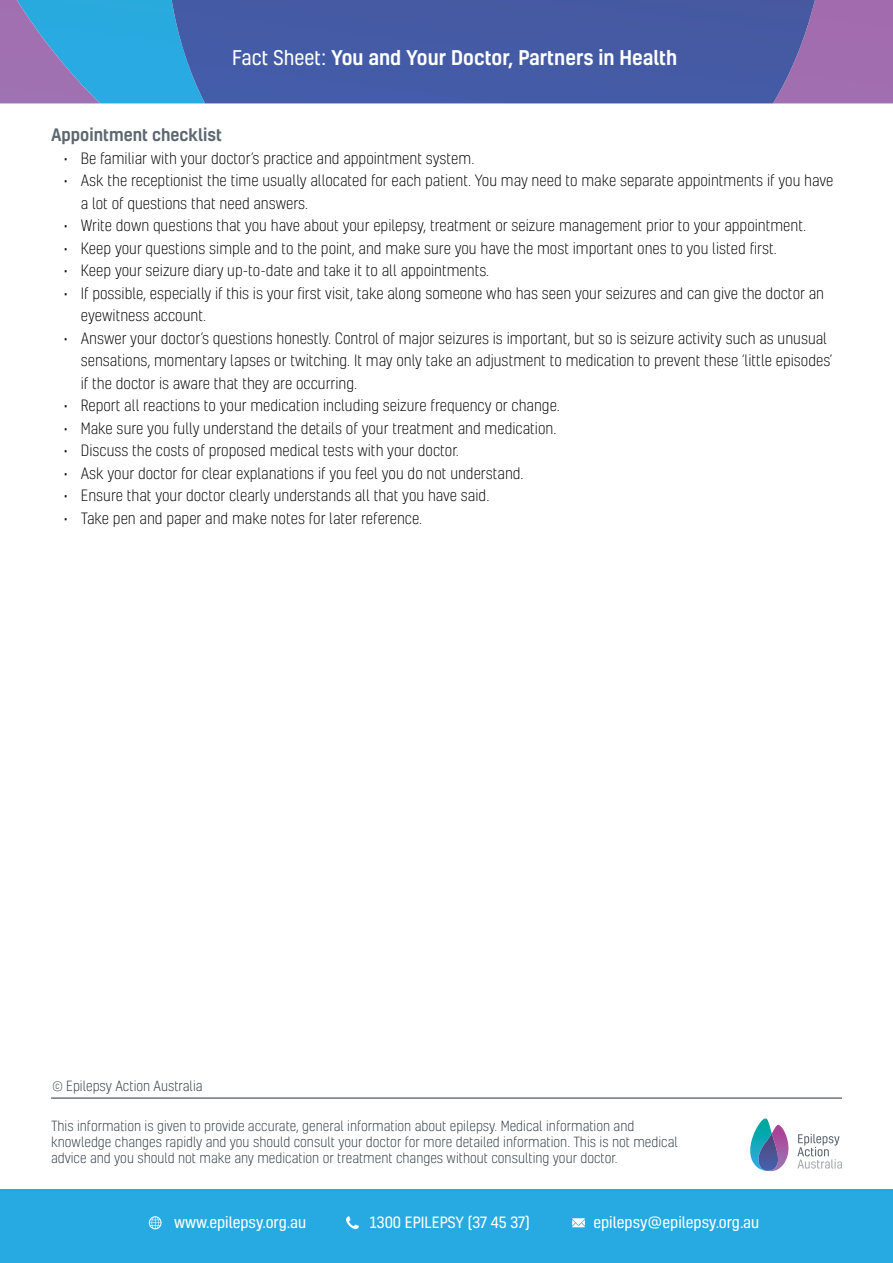
<style>
.page{position:relative;width:893px;height:1263px;background:#fff}
.page>*{position:absolute;margin:0;border:0;box-sizing:border-box;transform-origin:0 0}
.t1{font:500 19.5px "Kelson";color:#fff}
.t2{font:500 16.5px "Kelson";color:#5d6771}
.t3{font:300 15px/22.5px "Kelson";color:#000}
.t4{font:15px "Kelson";color:#fff}
.t5{font:300 13.5px/16.2px "Kelson";color:#29333d}
.s1{font-weight:400}
</style>
<div class="page">
<div style="left:0;top:1190px;width:893px;height:73px;background:#27aae1"></div>
<div style="left:815px;top:0;width:78px;height:103px;background:#a26dae"></div>
<div style="left:412px;top:0;width:403px;height:103px;background:#455aa4"></div>
<img style="left:0;top:0;width:412px;height:103px">
<svg style="left:148px;top:1216px;width:14px;height:13px"></svg>
<svg style="left:572px;top:1218px;width:13px;height:9px"></svg>
<svg style="left:346px;top:1216px;width:13px;height:13px"></svg>
<hr style="left:51px;top:1098px;width:791px;height:1px;background:#29333d">
<svg style="left:750px;top:1118px;width:39px;height:51px"></svg>
<img style="left:758px;top:1133px;width:21px;height:38px">
<svg style="left:797px;top:1134px;width:45px;height:35px"></svg>
<h1 class="t1" style="left:232px;top:44px;width:447px"><span class="s1">Fact Sheet:</span> You and Your Doctor, Partners in Health</h1>
<p class="t2" style="left:51px;top:123px;width:173px">Appointment checklist</p>
<p class="t3" style="left:64px;top:146px;width:412px">• Be familiar with your doctor’s practice and appointment system.</p>
<p class="t3" style="left:81px;top:169px;width:754px;text-indent:-17px">• Ask the receptionist the time usually allocated for each patient. You may need to make separate appointments if you have a lot of questions that need answers.</p>
<p class="t3" style="left:64px;top:214px;width:744px">• Write down questions that you have about your epilepsy, treatment or seizure management prior to your appointment.</p>
<p class="t3" style="left:64px;top:236px;width:714px">• Keep your questions simple and to the point, and make sure you have the most important ones to you listed first.</p>
<p class="t3" style="left:64px;top:259px;width:427px">• Keep your seizure diary up-to-date and take it to all appointments.</p>
<p class="t3" style="left:81px;top:281px;width:745px;text-indent:-17px">• If possible, especially if this is your first visit, take along someone who has seen your seizures and can give the doctor an eyewitness account.</p>
<p class="t3" style="left:81px;top:326px;width:753px;text-indent:-17px">• Answer your doctor’s questions honestly. Control of major seizures is important, but so is seizure activity such as unusual sensations, momentary lapses or twitching. It may only take an adjustment to medication to prevent these ‘little episodes’ if the doctor is aware that they are occurring.</p>
<p class="t3" style="left:64px;top:394px;width:497px">• Report all reactions to your medication including seizure frequency or change.</p>
<p class="t3" style="left:64px;top:416px;width:494px">• Make sure you fully understand the details of your treatment and medication.</p>
<p class="t3" style="left:64px;top:439px;width:397px">• Discuss the costs of proposed medical tests with your doctor.</p>
<p class="t3" style="left:64px;top:461px;width:461px">• Ask your doctor for clear explanations if you feel you do not understand.</p>
<p class="t3" style="left:64px;top:484px;width:427px">• Ensure that your doctor clearly understands all that you have said.</p>
<p class="t3" style="left:64px;top:506px;width:360px">• Take pen and paper and make notes for later reference.</p>
<p class="t5" style="left:52px;top:1077px;width:152px">© Epilepsy Action Australia</p>
<p class="t5" style="left:51px;top:1118px;width:628px">This information is given to provide accurate, general information about epilepsy. Medical information and knowledge changes rapidly and you should consult your doctor for more detailed information. This is not medical advice and you should not make any medication or treatment changes without consulting your doctor.</p>
<p class="t4" style="left:167px;top:1205px;width:134px">www.epilepsy.org.au</p>
<p class="t4" style="left:362px;top:1205px;width:161px">1300 EPILEPSY (37 45 37)</p>
<p class="t4" style="left:586px;top:1205px;width:167px">epilepsy@epilepsy.org.au</p>
<p class="t4" style="left:174px;top:1212px;width:134px">www.epilepsy.org.au</p>
<p class="t4" style="left:370px;top:1212px;width:161px">1300 EPILEPSY (37 45 37)</p>
<p class="t4" style="left:593px;top:1212px;width:167px">epilepsy@epilepsy.org.au</p>
</div>
